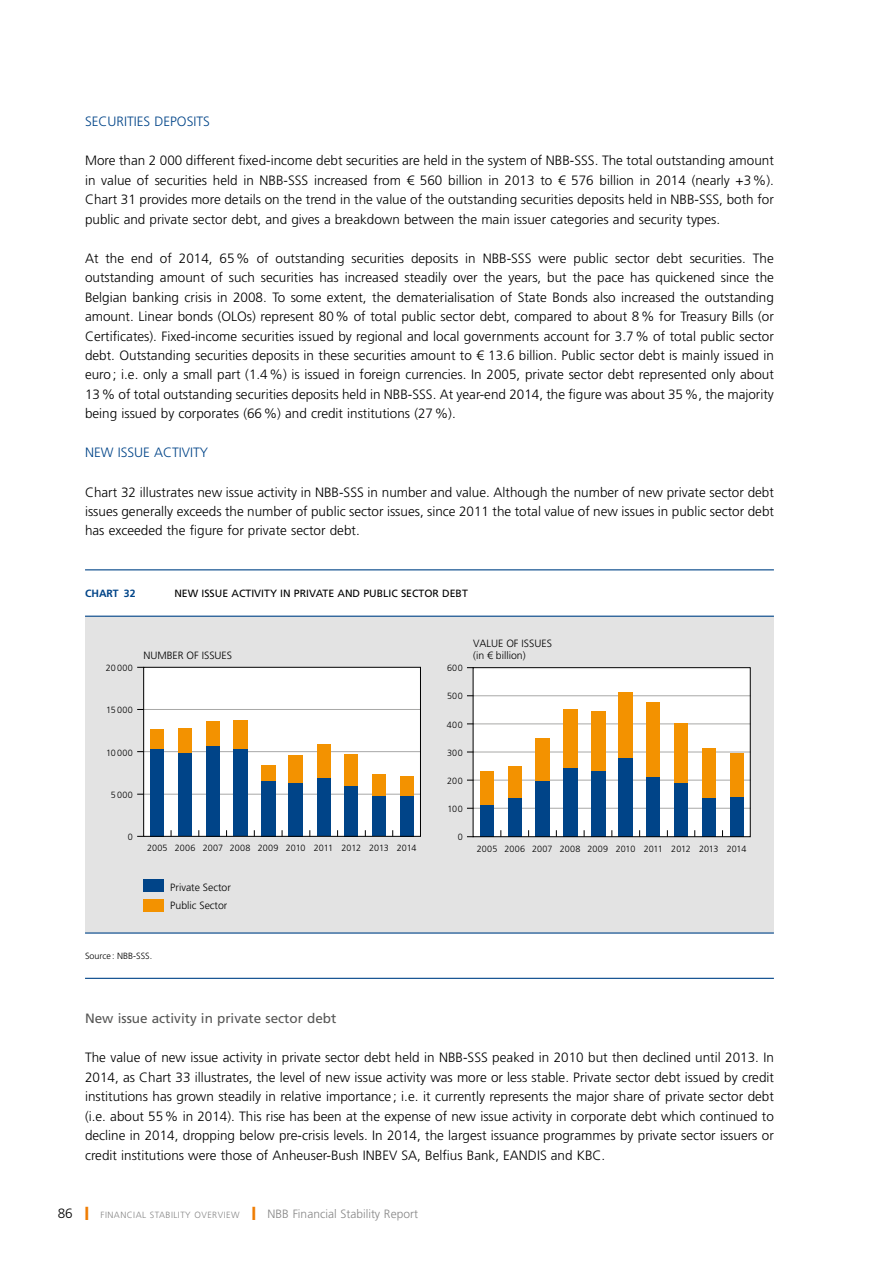
<style>
.page{position:relative;width:893px;height:1263px;background:#fff}
.page>*{position:absolute;margin:0;border:0;box-sizing:border-box;transform-origin:0 0}
.t1{font:300 13.5px/19.5px "Frutiger LT";color:#000;text-align:justify}
.t2{font:13.5px "Frutiger LT";color:#575756}
.t3{font:300 13.5px "Frutiger LT";color:#048}
.t4{font:300 12px "Frutiger LT";color:#878787}
.t5{font:300 10.5px/18.3px "Frutiger LT";color:#000}
.t6{font:10.5px "Frutiger LT";color:#000}
.t7{font:700 10.5px "Frutiger LT";color:#048}
.t8{font:300 9px "Frutiger LT";color:#000}
.s1{font-size:13.5px;color:#000}
.s2{color:#ef7d04}
.s3{font-size:9px}
</style>
<div class="page">
<div style="left:85px;top:616px;width:689px;height:317px;background:#e3e3e3"></div>
<hr style="left:85px;top:569px;width:689px;height:1px;background:#048">
<hr style="left:85px;top:616px;width:689px;height:1px;background:#048">
<hr style="left:85px;top:932px;width:689px;height:1px;background:#048">
<hr style="left:85px;top:978px;width:689px;height:1px;background:#048">
<div style="left:144px;top:667px;width:276px;height:169px;background:#fff"></div>
<div style="left:473px;top:668px;width:277px;height:169px;background:#fff"></div>
<hr style="left:143px;top:709px;width:278px;height:1px;background:#a8a8a7">
<hr style="left:143px;top:751px;width:278px;height:1px;background:#a8a8a7">
<hr style="left:143px;top:794px;width:278px;height:1px;background:#a8a8a7">
<div style="left:151px;top:749px;width:13px;height:87px;background:#048"></div>
<div style="left:151px;top:729px;width:13px;height:20px;background:#f39200"></div>
<div style="left:178px;top:752px;width:14px;height:84px;background:#048"></div>
<div style="left:178px;top:728px;width:14px;height:24px;background:#f39200"></div>
<div style="left:206px;top:745px;width:14px;height:91px;background:#048"></div>
<div style="left:206px;top:721px;width:14px;height:24px;background:#f39200"></div>
<div style="left:233px;top:748px;width:14px;height:88px;background:#048"></div>
<div style="left:233px;top:720px;width:14px;height:28px;background:#f39200"></div>
<div style="left:261px;top:781px;width:14px;height:55px;background:#048"></div>
<div style="left:261px;top:765px;width:14px;height:16px;background:#f39200"></div>
<div style="left:289px;top:783px;width:14px;height:53px;background:#048"></div>
<div style="left:289px;top:755px;width:14px;height:28px;background:#f39200"></div>
<div style="left:317px;top:778px;width:13px;height:58px;background:#048"></div>
<div style="left:317px;top:744px;width:13px;height:34px;background:#f39200"></div>
<div style="left:344px;top:785px;width:14px;height:51px;background:#048"></div>
<div style="left:344px;top:754px;width:14px;height:31px;background:#f39200"></div>
<div style="left:372px;top:796px;width:14px;height:40px;background:#048"></div>
<div style="left:372px;top:774px;width:14px;height:22px;background:#f39200"></div>
<div style="left:400px;top:795px;width:14px;height:41px;background:#048"></div>
<div style="left:400px;top:776px;width:14px;height:19px;background:#f39200"></div>
<div style="left:144px;top:899px;width:20px;height:13px;background:#f39200"></div>
<div style="left:144px;top:879px;width:20px;height:13px;background:#048"></div>
<hr style="left:473px;top:695px;width:278px;height:1px;background:#a8a8a7">
<hr style="left:473px;top:723px;width:278px;height:1px;background:#a8a8a7">
<hr style="left:473px;top:752px;width:278px;height:1px;background:#a8a8a7">
<hr style="left:473px;top:780px;width:278px;height:1px;background:#a8a8a7">
<hr style="left:473px;top:808px;width:278px;height:1px;background:#a8a8a7">
<div style="left:480px;top:805px;width:14px;height:32px;background:#048"></div>
<div style="left:480px;top:771px;width:14px;height:34px;background:#f39200"></div>
<div style="left:508px;top:797px;width:14px;height:40px;background:#048"></div>
<div style="left:508px;top:766px;width:14px;height:31px;background:#f39200"></div>
<div style="left:535px;top:780px;width:14px;height:57px;background:#048"></div>
<div style="left:535px;top:738px;width:14px;height:42px;background:#f39200"></div>
<div style="left:563px;top:768px;width:14px;height:69px;background:#048"></div>
<div style="left:563px;top:709px;width:14px;height:59px;background:#f39200"></div>
<div style="left:591px;top:771px;width:14px;height:66px;background:#048"></div>
<div style="left:591px;top:711px;width:14px;height:60px;background:#f39200"></div>
<div style="left:619px;top:757px;width:14px;height:80px;background:#048"></div>
<div style="left:619px;top:692px;width:14px;height:65px;background:#f39200"></div>
<div style="left:646px;top:776px;width:14px;height:61px;background:#048"></div>
<div style="left:646px;top:702px;width:14px;height:74px;background:#f39200"></div>
<div style="left:674px;top:783px;width:14px;height:54px;background:#048"></div>
<div style="left:674px;top:723px;width:14px;height:60px;background:#f39200"></div>
<div style="left:702px;top:798px;width:14px;height:39px;background:#048"></div>
<div style="left:702px;top:748px;width:14px;height:50px;background:#f39200"></div>
<div style="left:730px;top:797px;width:13px;height:40px;background:#048"></div>
<div style="left:730px;top:753px;width:13px;height:44px;background:#f39200"></div>
<div style="left:143px;top:667px;width:278px;height:170px;border:1px solid #000"></div>
<div style="left:473px;top:667px;width:278px;height:170px;border:1px solid #000"></div>
<p class="t3" style="left:85px;top:114px;width:126px">SECURITIES DEPOSITS</p>
<p class="t1" style="left:85px;top:151px;width:690px">More than 2 000 different fixed-income debt securities are held in the system of NBB-SSS. The total outstanding amount in value of securities held in NBB-SSS increased from € 560 billion in 2013 to € 576 billion in 2014 (nearly +3%).<br>Chart 31 provides more details on the trend in the value of the outstanding securities deposits held in NBB-SSS, both for public and private sector debt, and gives a breakdown between the main issuer categories and security types.</p>
<p class="t1" style="left:85px;top:248px;width:690px">At the end of 2014, 65% of outstanding securities deposits in NBB-SSS were public sector debt securities. The outstanding amount of such securities has increased steadily over the years, but the pace has quickened since the Belgian banking crisis in 2008. To some extent, the dematerialisation of State Bonds also increased the outstanding amount. Linear bonds (OLOs) represent 80% of total public sector debt, compared to about 8% for Treasury Bills (or Certificates). Fixed-income securities issued by regional and local governments account for 3.7% of total public sector debt. Outstanding securities deposits in these securities amount to € 13.6 billion. Public sector debt is mainly issued in euro; i.e. only a small part (1.4%) is issued in foreign currencies. In 2005, private sector debt represented only about 13% of total outstanding securities deposits held in NBB-SSS. At year-end 2014, the figure was about 35%, the majority being issued by corporates (66%) and credit institutions (27%).</p>
<p class="t3" style="left:85px;top:445px;width:94px">NEW ISSUE ACTIVITY</p>
<p class="t1" style="left:85px;top:482px;width:690px">Chart 32 illustrates new issue activity in NBB-SSS in number and value. Although the number of new private sector debt issues generally exceeds the number of public sector issues, since 2011 the total value of new issues in public sector debt has exceeded the figure for private sector debt.</p>
<p class="t7" style="left:85px;top:587px;width:52px">Chart 32</p>
<p class="t6" style="left:174px;top:587px;width:295px">NEW ISSUE ACTIVITY IN PRIVATE AND PUBLIC SECTOR DEBT</p>
<p class="t8" style="left:106px;top:663px;width:29px">20000</p>
<p class="t5" style="left:143px;top:646px;width:90px">NUMBER OF ISSUES</p>
<p class="t8" style="left:106px;top:705px;width:28px">15000</p>
<p class="t8" style="left:106px;top:747px;width:28px">10000</p>
<p class="t8" style="left:111px;top:789px;width:24px">5000</p>
<p class="t8" style="left:128px;top:832px;width:7px">0</p>
<p class="t8" style="left:147px;top:843px;width:271px">2005 2006 2007 2008 2009 2010 2011 2012 2013 2014</p>
<p class="t5" style="left:170px;top:878px;width:62px">Private Sector<br>Public Sector</p>
<p class="t8" style="left:85px;top:950px;width:69px">Source : NBB-SSS.</p>
<p class="t8" style="left:447px;top:663px;width:17px">600</p>
<p class="t8" style="left:447px;top:691px;width:17px">500</p>
<p class="t8" style="left:447px;top:719px;width:17px">400</p>
<p class="t8" style="left:447px;top:748px;width:17px">300</p>
<p class="t8" style="left:447px;top:776px;width:17px">200</p>
<p class="t8" style="left:447px;top:804px;width:17px">100</p>
<p class="t8" style="left:458px;top:832px;width:7px">0</p>
<p class="t5" style="left:473px;top:638px;width:80px;line-height:12px">VALUE OF ISSUES (in € billion)</p>
<p class="t8" style="left:477px;top:843px;width:271px">2005 2006 2007 2008 2009 2010 2011 2012 2013 2014</p>
<p class="t2" style="left:85px;top:1010px;width:253px">New issue activity in private sector debt</p>
<p class="t1" style="left:85px;top:1048px;width:690px">The value of new issue activity in private sector debt held in NBB-SSS peaked in 2010 but then declined until 2013. In 2014, as Chart 33 illustrates, the level of new issue activity was more or less stable. Private sector debt issued by credit institutions has grown steadily in relative importance; i.e. it currently represents the major share of private sector debt (i.e. about 55% in 2014). This rise has been at the expense of new issue activity in corporate debt which continued to decline in 2014, dropping below pre-crisis levels. In 2014, the largest issuance programmes by private sector issuers or credit institutions were those of Anheuser-Bush IN BEV SA, Belfius Bank, EAN</p>
<p class="t1" style="left:528px;top:1145px;width:79px">DIS and KBC.</p>
<p class="t4" style="left:58px;top:1207px;width:362px"><span class="s1">86</span> <span class="s2">❙</span> <span class="s3">Financ ial Stability Overview</span> <span class="s2">❙</span> NBB Financial Stability Report</p>
</div>
